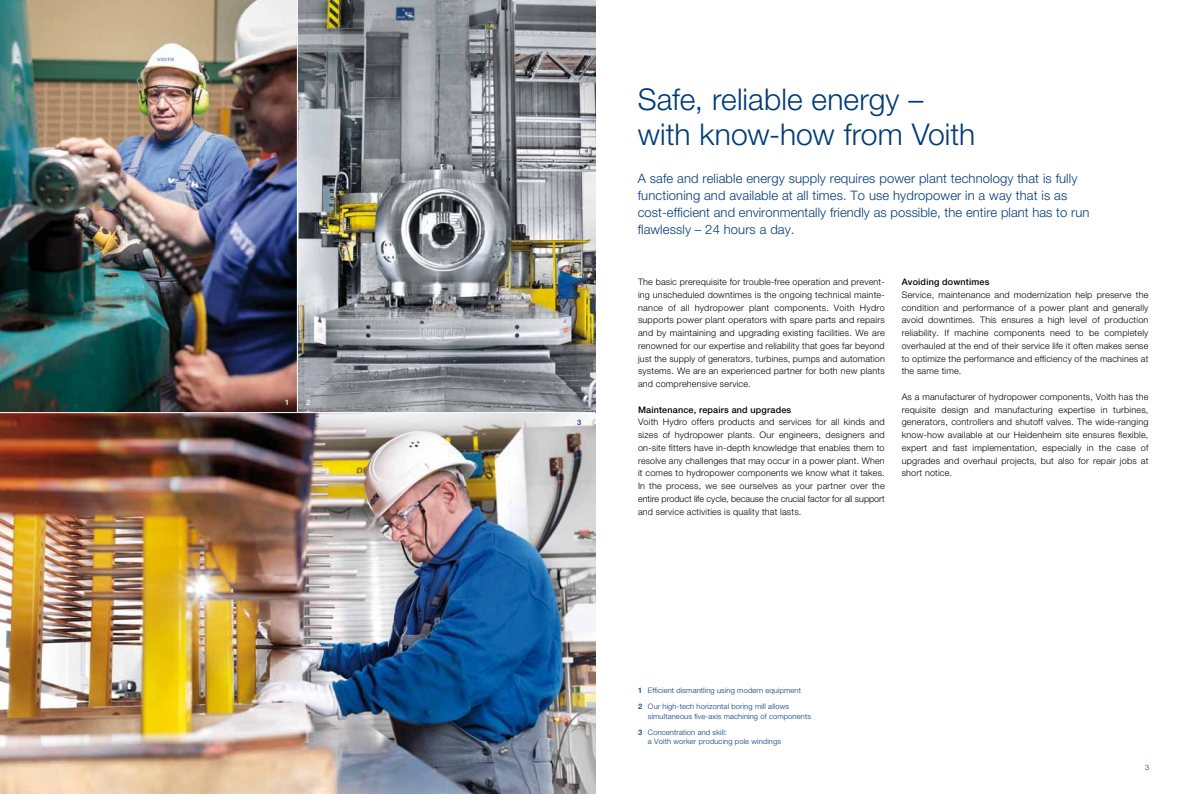
<style>
.page{position:relative;width:1191px;height:794px;background:#fff}
.page>*{position:absolute;margin:0;border:0;box-sizing:border-box;transform-origin:0 0}
.t1{font:300 30px/35.4px "Helvetica Neue LT Pro";letter-spacing:.005em;color:#003b77}
.t2{font:300 13px/17px "Helvetica Neue LT Pro";letter-spacing:.01em;color:#003b77}
.t3{font:300 9px/12.8px "Helvetica Neue LT Pro";letter-spacing:.02em;color:#000;text-align:justify}
.t4{font:500 9px "Helvetica Neue LT Pro";letter-spacing:.02em;color:#000}
.t5{font:300 7.5px/16px "Helvetica Neue LT Pro";letter-spacing:.02em;color:#003b77}
.t6{font:500 7.5px "Helvetica Neue LT Pro";color:#fff}
.t7{font:500 7.5px "Helvetica Neue LT Pro";color:#003b77}
.s1{font-weight:500}
</style>
<div class="page">
<img style="left:0;top:0;width:595px;height:794px">
<hr style="left:297px;top:0;width:1px;height:412px;background:#fff">
<hr style="left:0;top:412px;width:595px;height:1px;background:#fff">
<p class="t6" style="left:285px;top:398px;width:6px">1</p>
<p class="t6" style="left:306px;top:398px;width:6px">2</p>
<p class="t7" style="left:577px;top:418px;width:6px">3</p>
<h1 class="t1" style="left:638px;top:81px;width:339px">Safe, reliable energy – with know-how from Voith</h1>
<p class="t2" style="left:638px;top:169px;width:453px">A safe and reliable energy supply requires power plant technology that is fully functioning and available at all times. To use hydropower in a way that is as cost-efficient and environmentally friendly as possible, the entire plant has to run flawlessly – 24 hours a day.</p>
<p class="t3" style="left:638px;top:275px;width:248px">The basic prerequisite for trouble-free operation and prevent&shy;ing unscheduled downtimes is the ongoing technical mainte&shy;nance of all hydropower plant components. Voith Hydro supports power plant operators with spare parts and repairs and by maintaining and upgrading existing facilities. We are renowned for our expertise and reliability that goes far beyond just the supply of generators, turbines, pumps and automation systems. We are an experienced partner for both new plants and comprehensive service.</p>
<p class="t4" style="left:638px;top:404px;width:155px">Maintenance, repairs and upgrades</p>
<p class="t3" style="left:638px;top:415px;width:248px">Voith Hydro offers products and services for all kinds and sizes of hydropower plants. Our engineers, designers and on-site fitters have in-depth knowledge that enables them to resolve any challenges that may occur in a power plant. When it comes to hydropower components we know what it takes.<br>In the process, we see ourselves as your partner over the entire product life cycle, because the crucial factor for all support and service activities is quality that lasts.</p>
<p class="t4" style="left:901px;top:276px;width:89px">Avoiding downtimes</p>
<p class="t3" style="left:901px;top:288px;width:248px">Service, maintenance and modernization help preserve the condition and performance of a power plant and generally avoid downtimes. This ensures a high level of production reliability. If machine components need to be completely overhauled at the end of their service life it often makes sense to optimize the performance and efficiency of the machines at the same time.</p>
<p class="t3" style="left:901px;top:390px;width:248px">As a manufacturer of hydropower components, Voith has the requisite design and manufacturing expertise in turbines, generators, controllers and shutoff valves. The wide-ranging know-how available at our Heidenheim site ensures flexible, expert and fast implementation, especially in the case of upgrades and overhaul projects, but also for repair jobs at short notice.</p>
<p class="t5" style="left:638px;top:682px;width:164px"><span class="s1">1</span> Efficient dismantling using modern equipment<br><span class="s1">2</span> Our high-tech horizontal boring mill allows</p>
<p class="t5" style="left:638px;top:708px;width:174px;text-indent:10px">simultaneous five-axis machining of components<br><span class="s1">3</span> Concentration and skill:</p>
<p class="t5" style="left:648px;top:733px;width:135px">a Voith worker producing pole windings</p>
<p class="t5" style="left:1145px;top:759px;width:6px">3</p>
</div>
